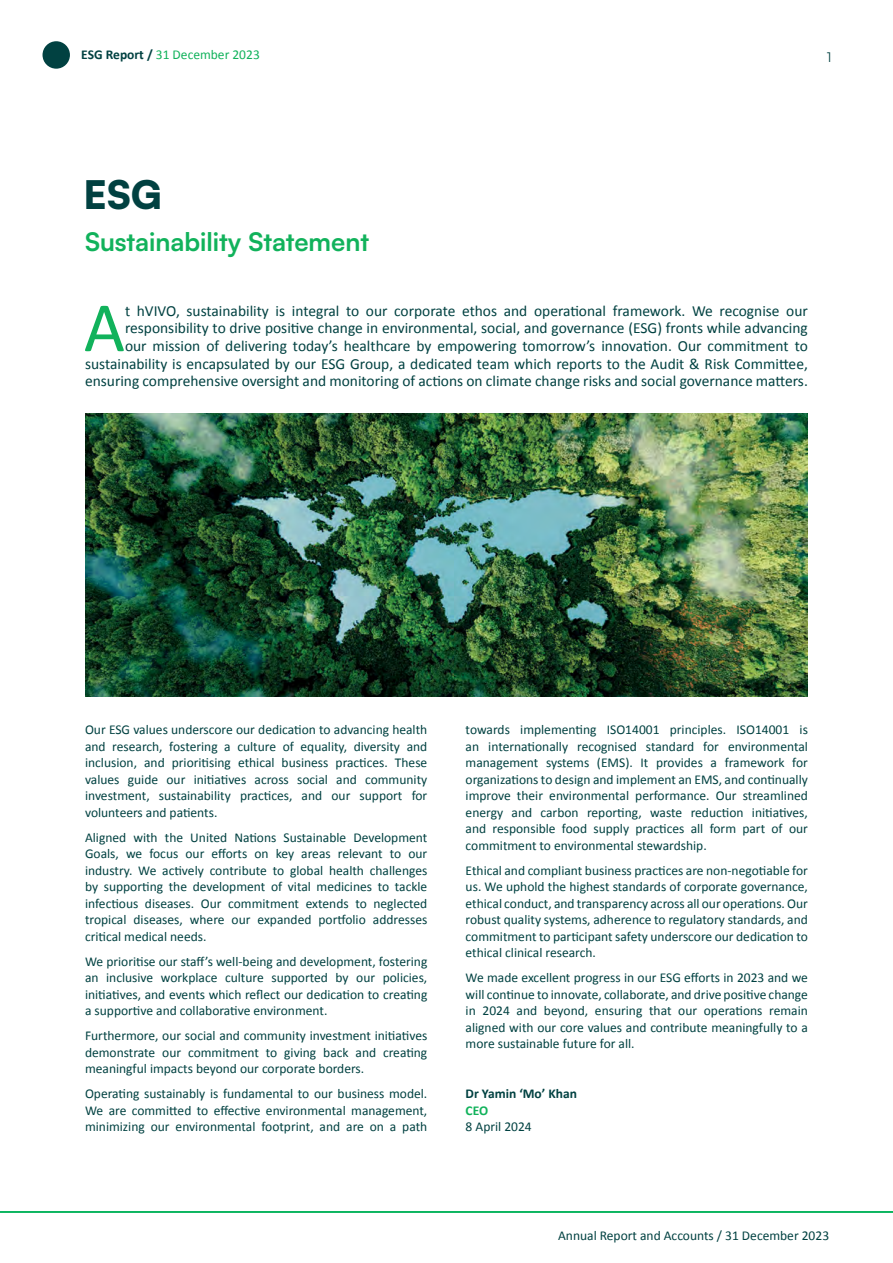
<style>
.page{position:relative;width:893px;height:1263px;background:#fff}
.page>*{position:absolute;margin:0;border:0;box-sizing:border-box;transform-origin:0 0}
.t1{font:71.25px "Calibri";color:#11b25b}
.t2{font:900 39px "Satoshi";color:#014141}
.t3{font:700 25.5px "Satoshi";color:#11b25b}
.t4{font:15.45px/17.7px "Calibri";color:#014141;text-align:right}
.t5{font:13.5px/16.5px "Calibri";color:#014141;text-align:justify}
.t6{font:700 13.5px/16.5px "Calibri";color:#014141}
.t7{font:13.5px "Calibri";color:#11b25b}
.t8{font:13.5px "Satoshi";color:#014141}
.s1{font-weight:700;color:#014141}
.s2{color:#11b25b}
.s3{font-weight:400}
</style>
<div class="page">
<hr style="left:0;top:1211px;width:893px;height:2px;background:#00b259">
<img style="left:85px;top:413px;width:723px;height:284px">
<div style="left:43px;top:41px;width:27px;height:28px;background:#014141;border-radius:50%"></div>
<p class="t7" style="left:81px;top:46px;width:180px"><span class="s1">ESG Report /</span> 31 December 2023</p>
<p class="t8" style="left:827px;top:48px;width:6px">1</p>
<p class="t2" style="left:84px;top:165px;width:80px">ESG</p>
<p class="t3" style="left:85px;top:223px;width:285px">Sustainability Statement</p>
<p class="t4" style="left:85px;top:301px;width:724px">t hVIVO, sustainability is integral to our corporate ethos and operational framework. We recognise our responsibility to drive positive change in environmental, social, and governance (ESG) fronts while advancing<br>our mission of delivering today’s healthcare by empowering tomorrow’s innovation. Our commitment to sustainability is encapsulated by our ESG Group, a dedicated team which reports to the Audit &amp; Risk Committee, ensuring comprehensive oversight and monitoring of actions on climate change risks and social governance matters.</p>
<p class="t1" style="left:84px;top:283px;width:43px">A</p>
<p class="t5" style="left:85px;top:721px;width:344px">Our ESG values underscore our dedication to advancing health and research, fostering a culture of equality, diversity and inclusion, and prioritising ethical business practices. These values guide our initiatives across social and community investment, sustainability practices, and our support for volunteers and patients.</p>
<p class="t5" style="left:85px;top:828px;width:344px">Aligned with the United Nations Sustainable Development Goals, we focus our efforts on key areas relevant to our industry. We actively contribute to global health challenges by supporting the development of vital medicines to tackle infectious diseases. Our commitment extends to neglected tropical diseases, where our expanded portfolio addresses critical medical needs.</p>
<p class="t5" style="left:85px;top:952px;width:344px">We prioritise our staff’s well-being and development, fostering an inclusive workplace culture supported by our policies, initiatives, and events which reflect our dedication to creating a supportive and collaborative environment.</p>
<p class="t5" style="left:85px;top:1027px;width:344px">Furthermore, our social and community investment initiatives demonstrate our commitment to giving back and creating meaningful impacts beyond our corporate borders.</p>
<p class="t5" style="left:85px;top:1085px;width:344px">Operating sustainably is fundamental to our business model.<br>We are committed to effective environmental management, minimizing our environmental footprint, and are on a path</p>
<p class="t5" style="left:466px;top:721px;width:344px">towards implementing ISO14001 principles. ISO14001 is an internationally recognised standard for environmental management systems (EMS). It provides a framework for organizations to design and implement an EMS, and continually improve their environmental performance. Our streamlined energy and carbon reporting, waste reduction initiatives, and responsible food supply practices all form part of our commitment to environmental stewardship.</p>
<p class="t5" style="left:466px;top:861px;width:344px">Ethical and compliant business practices are non-negotiable for us. We uphold the highest standards of corporate governance, ethical conduct, and transparency across all our operations. Our robust quality systems, adherence to regulatory standards, and commitment to participant safety underscore our dedication to ethical clinical research.</p>
<p class="t5" style="left:466px;top:969px;width:344px">We made excellent progress in our ESG efforts in 2023 and we will continue to innovate, collaborate, and drive positive change in 2024 and beyond, ensuring that our operations remain aligned with our core values and contribute meaningfully to a more sustainable future for all.</p>
<p class="t6" style="left:466px;top:1085px;width:113px">Dr Yamin ‘Mo’ Khan<br><span class="s2">CEO<br></span><span class="s3">8 April 2024</span></p>
<p class="t5" style="left:558px;top:1227px;width:273px">Annual Report and Accounts / 31 December 2023</p>
</div>
